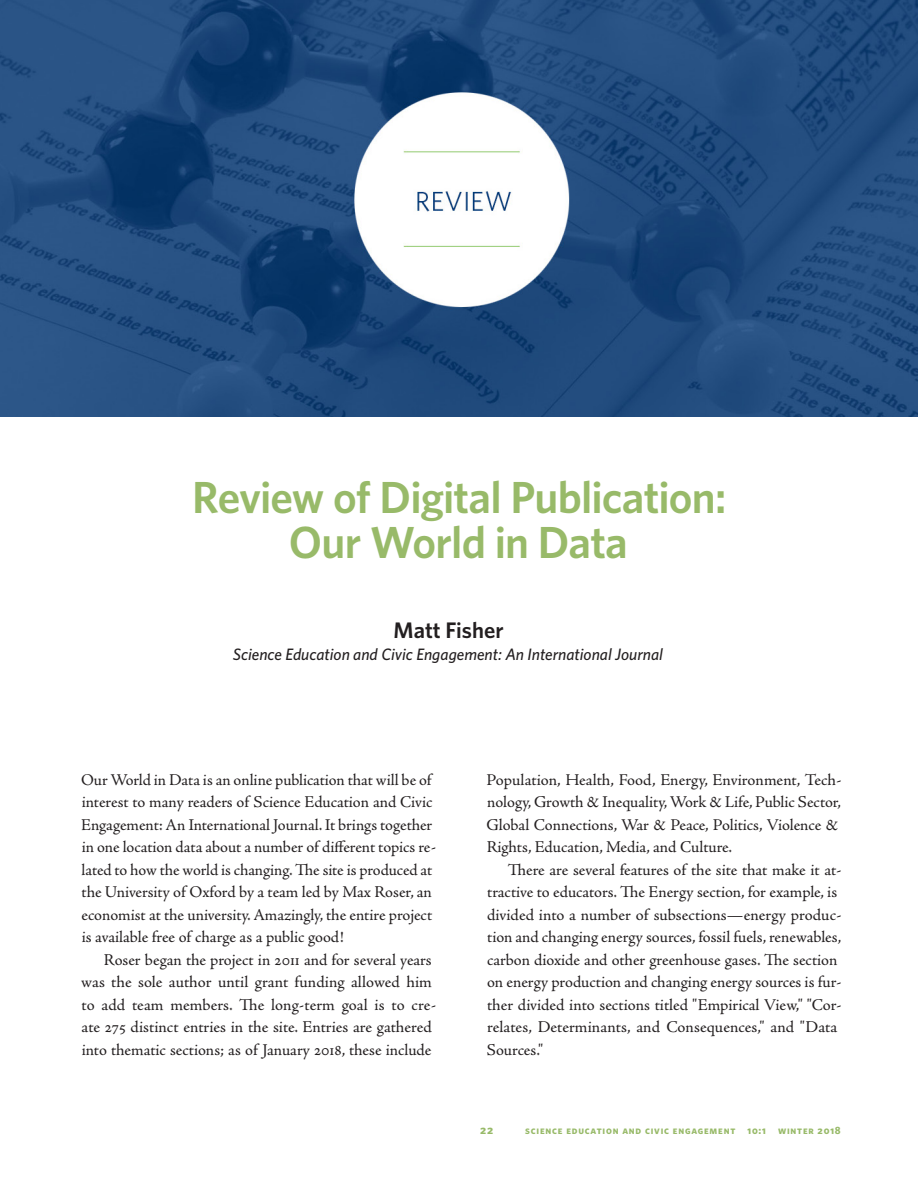
<style>
.page{position:relative;width:918px;height:1188px;background:#fff}
.page>*{position:absolute;margin:0;border:0;box-sizing:border-box;transform-origin:0 0}
.t1{font:600 45px/45px "Whitney";letter-spacing:-.02em;color:#98ba69;text-align:center}
.authors{font:600 22.5px "Whitney";color:#231f20}
.text{font:16.5px/22.5px "Adobe Jenson Pro";color:#231f20}
.text_flush{font:16.5px/22.5px "Adobe Jenson Pro";letter-spacing:-.005em;color:#231f20}
.affiliaton{font:italic 500 16.5px "Whitney";color:#231f20}
.t2{font:700 12.15px "Whitney";color:#98ba69}
.t3{font:700 10.5px "Whitney";letter-spacing:.075em;color:#98ba69}
</style>
<div class="page">
<img style="left:0;top:0;width:918px;height:417px">
<p class="t1" style="left:192px;top:474px;width:536px">Review of Digital Publication:<br>Our World in Data</p>
<p class="authors" style="left:394px;top:615px;width:112px">Matt Fisher</p>
<p class="affiliaton" style="left:233px;top:644px;width:432px">Science Education and Civic Engagement: An International Journal</p>
<p class="text_flush" style="left:81px;top:769px;width:357px">Our World in Data is an online publication that will be of interest to many readers of Science Education and Civic Engagement: An International Journal. It brings together in one location data about a number of different topics re&shy;lated to how the world is changing. The site is produced at the University of Oxford by a team led by Max Roser, an economist at the university. Amazingly, the entire project is available free of charge as a public good!</p>
<p class="text" style="left:81px;top:949px;width:356px;text-indent:23px">Roser began the project in 2011 and for several years was the sole author until grant funding allowed him to add team members. The long-term goal is to cre&shy;ate 275 distinct entries in the site. Entries are gathered into thematic sections; as of January 2018, these include</p>
<p class="text" style="left:487px;top:769px;width:357px">Population, Health, Food, Energy, Environment, Tech&shy;nology, Growth &amp; Inequality, Work &amp; Life, Public Sector, Global Connections, War &amp; Peace, Politics, Violence &amp; Rights, Education, Media, and Culture.</p>
<p class="text" style="left:487px;top:859px;width:356px;text-indent:21px">There are several features of the site that make it at&shy;tractive to educators. The Energy section, for example, is divided into a number of subsections—energy produc&shy;tion and changing energy sources, fossil fuels, renewables, carbon dioxide and other greenhouse gases. The section on energy production and changing energy sources is fur&shy;ther divided into sections titled "Empirical View," "Cor&shy;relates, Determinants, and Consequences," and "Data Sources."</p>
<p class="t2" style="left:480px;top:1122px;width:15px">22</p>
<p class="t3" style="left:525px;top:1123px;width:317px">science education and civic engagement 10:1 winter 2018</p>
</div>
